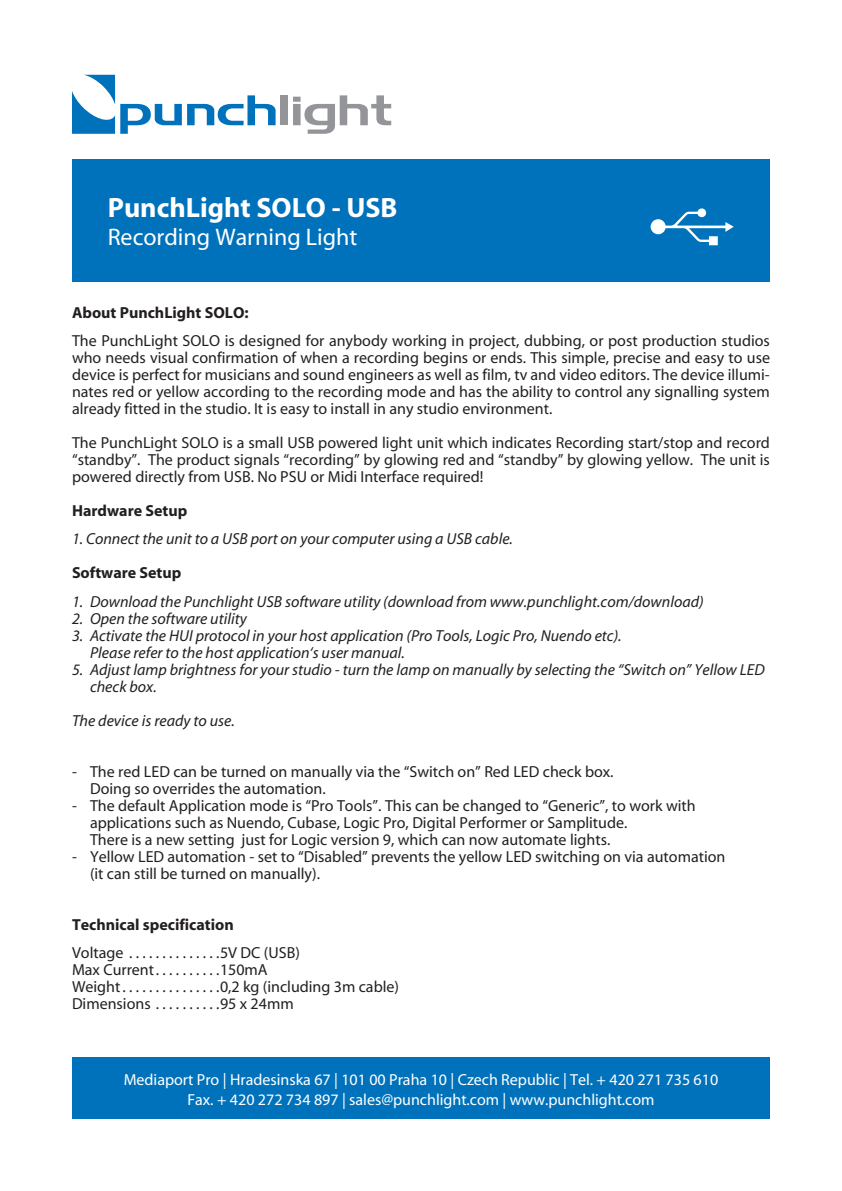
<style>
.page{position:relative;width:842px;height:1191px;background:#fff}
.page>*{position:absolute;margin:0;border:0;box-sizing:border-box;transform-origin:0 0}
.t1{font:700 28px "Myriad";color:#fff}
.t2{font:24px "Myriad";color:#fff}
.t3{font:16px/17px "Myriad";color:#231f20}
.t4{font:italic 16px/17px "Myriad";color:#231f20}
.t5{font:16px/20px "Myriad";color:#fff;text-align:center}
.t6{font:700 16px "Myriad";color:#231f20}
</style>
<div class="page">
<div style="left:72px;top:159px;width:698px;height:122px;background:#0072bc"></div>
<div style="left:280px;top:95px;width:8px;height:30px;background:#939598"></div>
<svg style="left:293px;top:95px;width:98px;height:39px"></svg>
<svg style="left:72px;top:75px;width:204px;height:59px"></svg>
<div style="left:72px;top:1057px;width:698px;height:62px;background:#0072bc"></div>
<svg style="left:651px;top:208px;width:83px;height:37px"></svg>
<h1 class="t1" style="left:108px;top:193px;width:291px">PunchLight SOLO - USB</h1>
<h2 class="t2" style="left:108px;top:225px;width:251px">Recording Warning Light</h2>
<p class="t6" style="left:72px;top:304px;width:178px">About PunchLight SOLO:</p>
<p class="t3" style="left:72px;top:333px;width:699px;text-align:justify">The PunchLight SOLO is designed for anybody working in project, dubbing, or post production studios who needs visual confirmation of when a recording begins or ends. This simple, precise and easy to use device is perfect for musicians and sound engineers as well as film, tv and video editors. The device illumi&shy;nates red or yellow according to the recording mode and has the ability to control any signalling system already fitted in the studio. It is easy to install in any studio environment.</p>
<p class="t3" style="left:72px;top:435px;width:699px;text-align:justify">The PunchLight SOLO is a small USB powered light unit which indicates Recording start/stop and record “standby”. The product signals “recording” by glowing red and “standby” by glowing yellow. The unit is powered directly from USB. No PSU or Midi Interface required!</p>
<p class="t6" style="left:72px;top:502px;width:117px">Hardware Setup</p>
<p class="t4" style="left:72px;top:531px;width:442px">1. Connect the unit to a USB port on your computer using a USB cable.</p>
<p class="t6" style="left:72px;top:565px;width:111px">Software Setup</p>
<p class="t4" style="left:72px;top:593px;width:633px">1. Download the Punchlight USB software utility (download from www.punchlight.com/download)</p>
<p class="t4" style="left:72px;top:610px;width:176px">2. Open the software utility</p>
<p class="t4" style="left:90px;top:627px;width:533px;text-indent:-18px">3. Activate the HUI protocol in your host application (Pro Tools, Logic Pro, Nuendo etc).<br>Please refer to the host application‘s user manual.</p>
<p class="t4" style="left:90px;top:661px;width:676px;text-indent:-18px">5. Adjust lamp brightness for your studio - turn the lamp on manually by selecting the “Switch on” Yellow LED check box.</p>
<p class="t4" style="left:72px;top:712px;width:164px">The device is ready to use.</p>
<p class="t3" style="left:90px;top:763px;width:525px;text-indent:-18px">- The red LED can be turned on manually via the “Switch on” Red LED check box.<br>Doing so overrides the automation.</p>
<p class="t3" style="left:90px;top:797px;width:607px;text-indent:-18px">- The default Application mode is “Pro Tools”. This can be changed to “Generic”, to work with applications such as Nuendo, Cubase, Logic Pro, Digital Performer or Samplitude.<br>There is a new setting just for Logic version 9, which can now automate lights.</p>
<p class="t3" style="left:90px;top:848px;width:637px;text-indent:-18px">- Yellow LED automation - set to “Disabled” prevents the yellow LED switching on via automation (it can still be turned on manually).</p>
<p class="t6" style="left:72px;top:916px;width:163px">Technical specification</p>
<p class="t3" style="left:72px;top:945px;width:56px">Voltage ..............</p>
<p class="t3" style="left:220px;top:945px;width:81px">5V DC (USB)</p>
<p class="t3" style="left:72px;top:962px;width:89px">Max Current .........</p>
<p class="t3" style="left:220px;top:962px;width:49px">150mA</p>
<p class="t3" style="left:72px;top:979px;width:55px">Weight ..............</p>
<p class="t3" style="left:220px;top:979px;width:181px">0,2 kg (including 3m cable)</p>
<p class="t3" style="left:72px;top:996px;width:83px">Dimensions ..........</p>
<p class="t3" style="left:220px;top:996px;width:75px">95 x 24mm</p>
<p class="t5" style="left:124px;top:1070px;width:596px">Mediaport Pro | Hradesinska 67 | 101 00 Praha 10 | Czech Republic | Tel. + 420 271 735 610<br>Fax. + 420 272 734 897 | sales@punchlight.com | www.punchlight.com</p>
</div>
